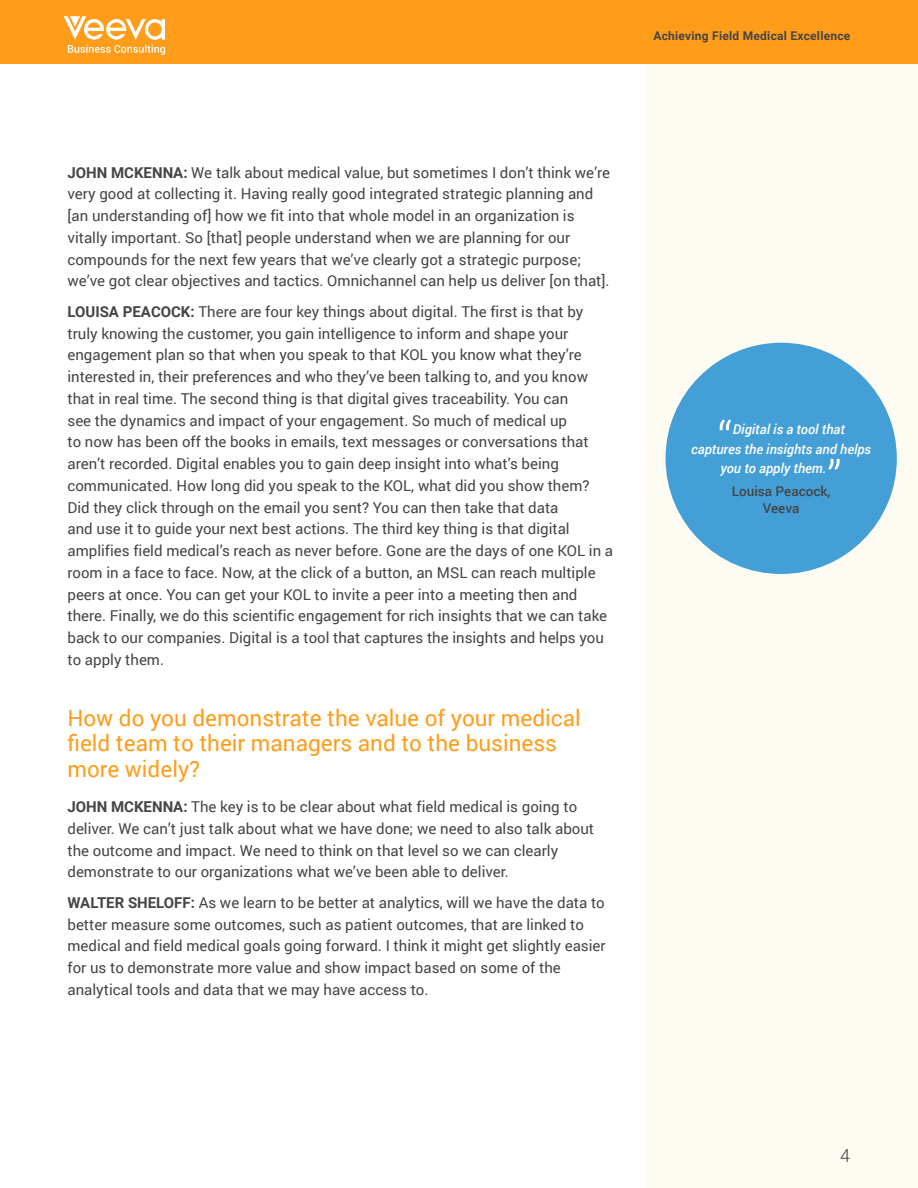
<style>
.page{position:relative;width:918px;height:1188px;background:#fff}
.page>*{position:absolute;margin:0;border:0;box-sizing:border-box;transform-origin:0 0}
.Body{font:300 51px "Roboto";color:#fff}
.orange_head{font:22.5px/25.5px "Roboto";color:#ff9d1b}
.t1{font:300 18px "Roboto";color:#454545}
.Body-2{font:15px/21.8px "Roboto";color:#454545}
.Body-3{font:italic 500 13.5px "Roboto";color:#fff}
.Body-4{font:500 13.5px "Roboto";color:#454545}
.Heading_1{font:700 12px "Roboto";letter-spacing:.02em;color:#454545}
.s1{font-weight:700}
</style>
<div class="page">
<div style="left:647px;top:16px;width:271px;height:1172px;background:#fefbf2"></div>
<div style="left:666px;top:343px;width:231px;height:231px;background:#449fd7;border-radius:50%"></div>
<div style="left:0;top:0;width:918px;height:64px;background:#ff9d1b"></div>
<svg style="left:64px;top:16px;width:101px;height:39px"></svg>
<p class="Heading_1" style="left:653px;top:27px;width:199px">Achieving Field Medical Excellence</p>
<p class="Body-2" style="left:68px;top:161px;width:544px"><span class="s1">JOHN MCKENNA:</span> We talk about medical value, but sometimes I don’t think we’re very good at collecting it. Having really good integrated strategic planning and [an understanding of] how we fit into that whole model in an organization is vitally important. So [that] people understand when we are planning for our compounds for the next few years that we’ve clearly got a strategic purpose; we’ve got clear objectives and tactics. Omnichannel can help us deliver [on that].</p>
<p class="Body-2" style="left:68px;top:300px;width:547px"><span class="s1">LOUISA PEACOCK:</span> There are four key things about digital. The first is that by truly knowing the customer, you gain intelligence to inform and shape your engagement plan so that when you speak to that KOL you know what they’re interested in, their preferences and who they’ve been talking to, and you know that in real time. The second thing is that digital gives traceability. You can<br>see the dynamics and impact of your engagement. So much of medical up<br>to now has been off the books in emails, text messages or conversations that aren’t recorded. Digital enables you to gain deep insight into what’s being communicated. How long did you speak to the KOL, what did you show them?<br>Did they click through on the email you sent? You can then take that data<br>and use it to guide your next best actions. The third key thing is that digital amplifies field medical’s reach as never before. Gone are the days of one KOL in a room in a face to face. Now, at the click of a button, an MSL can reach multiple peers at once. You can get your KOL to invite a peer into a meeting then and there. Finally, we do this scientific engagement for rich insights that we can take back to our companies. Digital is a tool that captures the insights and helps you to apply them.</p>
<p class="orange_head" style="left:68px;top:704px;width:515px">How do you demonstrate the value of your medical field team to their managers and to the business more widely?</p>
<p class="Body-2" style="left:68px;top:795px;width:528px"><span class="s1">JOHN MCKENNA:</span> The key is to be clear about what field medical is going to deliver. We can’t just talk about what we have done; we need to also talk about the outcome and impact. We need to think on that level so we can clearly demonstrate to our organizations what we’ve been able to deliver.</p>
<p class="Body-2" style="left:68px;top:891px;width:540px"><span class="s1">WALTER SHELOFF:</span> As we learn to be better at analytics, will we have the data to better measure some outcomes, such as patient outcomes, that are linked to medical and field medical goals going forward. I think it might get slightly easier for us to demonstrate more value and show impact based on some of the analytical tools and data that we may have access to.</p>
<p class="Body" style="left:717px;top:404px;width:17px">“</p>
<p class="Body-3" style="left:733px;top:420px;width:114px">Digital is a tool that</p>
<p class="Body-3" style="left:691px;top:439px;width:182px">captures the insights and helps</p>
<p class="Body-3" style="left:720px;top:459px;width:108px">you to apply them.</p>
<p class="Body-4" style="left:732px;top:482px;width:100px">Louisa Peacock,</p>
<p class="Body" style="left:827px;top:443px;width:17px">”</p>
<p class="Body-4" style="left:763px;top:499px;width:38px">Veeva</p>
<p class="t1" style="left:840px;top:1143px;width:11px">4</p>
</div>
